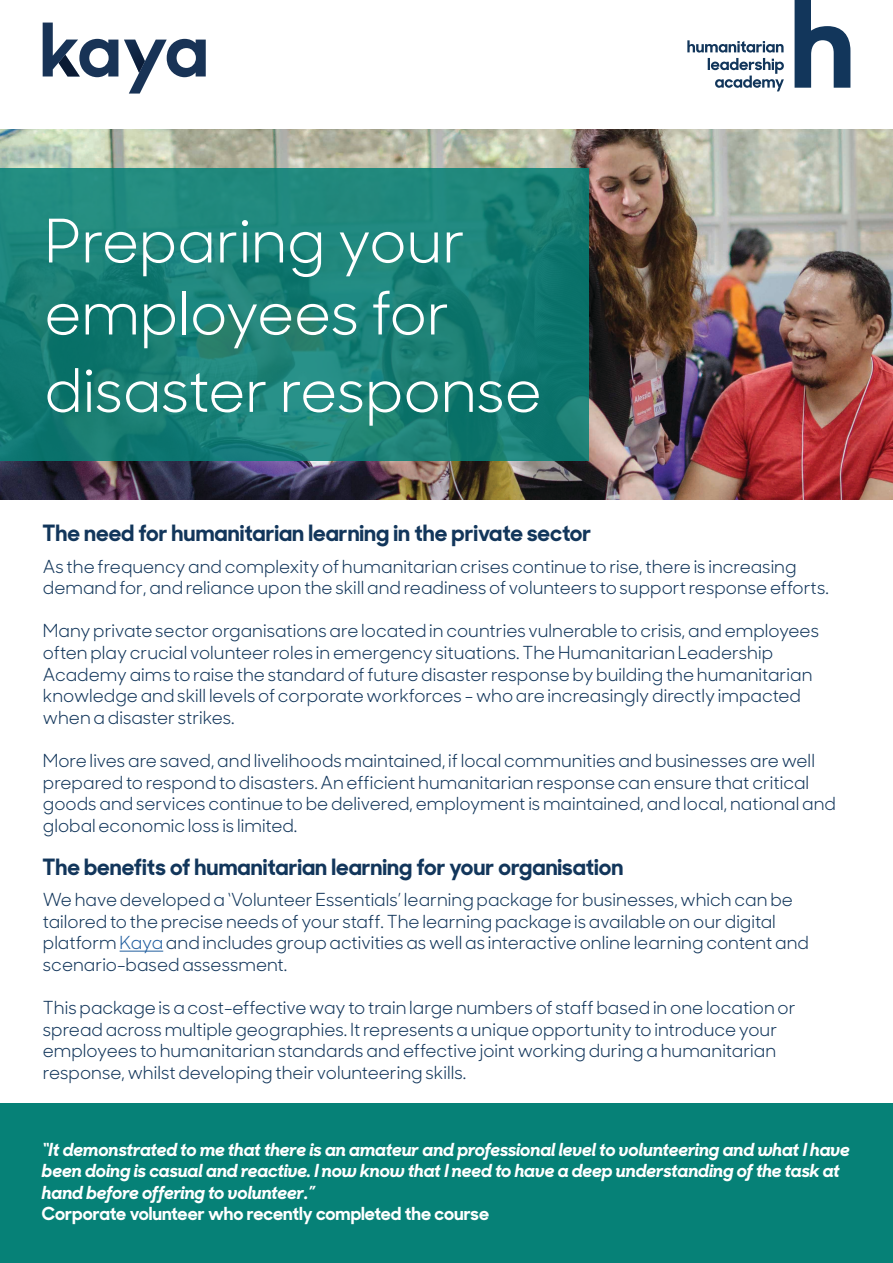
<style>
.page{position:relative;width:893px;height:1263px;background:#fff}
.page>*{position:absolute;margin:0;border:0;box-sizing:border-box;transform-origin:0 0}
.t1{font:60px "Sharp Sans No 1";color:#fff}
.t2{font:700 22.5px "Sharp Sans No 1";color:#12365b}
.Box_text_Unsplit_Bol{font:18px/21.6px "Sharp Sans No 1";color:#12365b}
.Box_text_unspliut_wh{font:18px/21.6px "Sharp Sans No 1";color:#12365b}
.t3{font:italic 700 18px/21.6px "Sharp Sans No 1";color:#fff}
.t4{font:700 18px "Sharp Sans No 1";color:#fff}
.s1{color:#215e9f}
</style>
<div class="page">
<div style="left:0;top:1103px;width:893px;height:160px;background:#068177"></div>
<img style="left:0;top:130px;width:893px;height:370px">
<svg style="left:0;top:168px;width:589px;height:293px;background:#198076"></svg>
<hr style="left:120px;top:951px;width:43px;height:1px;background:#215e9f">
<svg style="left:124px;top:39px;width:82px;height:55px"></svg>
<svg style="left:43px;top:23px;width:75px;height:54px"></svg>
<svg style="left:795px;top:0;width:55px;height:88px"></svg>
<svg style="left:687px;top:40px;width:97px;height:51px"></svg>
<p class="t1" style="left:44px;top:193px;width:422px">Preparing your</p>
<p class="t1" style="left:44px;top:265px;width:407px">employees for</p>
<p class="t1" style="left:44px;top:342px;width:499px">disaster response</p>
<p class="t2" style="left:42px;top:514px;width:550px">The need for humanitarian learning in the private sector</p>
<p class="Box_text_Unsplit_Bol" style="left:43px;top:554px;width:787px">As the frequency and complexity of humanitarian crises continue to rise, there is increasing demand for, and reliance upon the skill and readiness of volunteers to support response efforts.</p>
<p class="Box_text_Unsplit_Bol" style="left:43px;top:619px;width:778px">Many private sector organisations are located in countries vulnerable to crisis, and employees often play crucial volunteer roles in emergency situations. The Humanitarian Leadership Academy aims to raise the standard of future disaster response by building the humanitarian knowledge and skill levels of corporate workforces - who are increasingly directly impacted when a disaster strikes.</p>
<p class="Box_text_Unsplit_Bol" style="left:43px;top:748px;width:794px">More lives are saved, and livelihoods maintained, if local communities and businesses are well prepared to respond to disasters. An efficient humanitarian response can ensure that critical goods and services continue to be delivered, employment is maintained, and local, national and global economic loss is limited.</p>
<p class="t2" style="left:42px;top:848px;width:583px">The benefits of humanitarian learning for your organisation</p>
<p class="Box_text_unspliut_wh" style="left:43px;top:887px;width:767px">We have developed a ‘Volunteer Essentials’ learning package for businesses, which can be tailored to the precise needs of your staff. The learning package is available on our digital platform <span class="s1">Kaya</span> and includes group activities as well as interactive online learning content and scenario-based assessment.</p>
<p class="Box_text_unspliut_wh" style="left:43px;top:995px;width:754px">This package is a cost-effective way to train large numbers of staff based in one location or spread across multiple geographies. It represents a unique opportunity to introduce your employees to humanitarian standards and effective joint working during a humanitarian response, whilst developing their volunteering skills.</p>
<p class="t3" style="left:42px;top:1138px;width:809px">“It demonstrated to me that there is an amateur and professional level to volunteering and what I have been doing is casual and reactive. I now know that I need to have a deep understanding of the task at hand before offering to volunteer.”</p>
<p class="t4" style="left:42px;top:1199px;width:449px">Corporate volunteer who recently completed the course</p>
</div>
